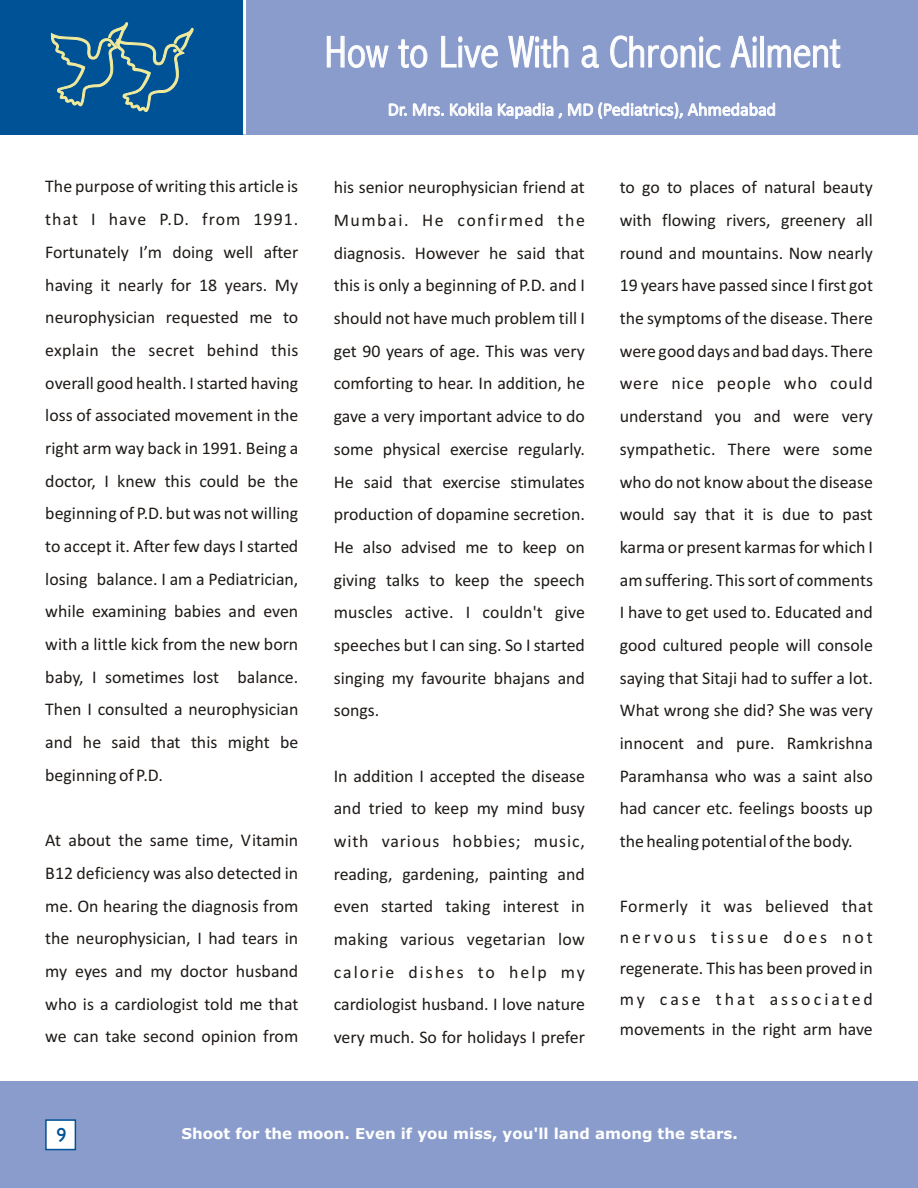
<style>
.page{position:relative;width:918px;height:1188px;background:#fff}
.page>*{position:absolute;margin:0;border:0;box-sizing:border-box;transform-origin:0 0}
.t1{font:300 45px "Abadi MT Condensed";color:#fff}
.t2{font:21px "Chantilly";color:#005296}
.t3{font:18px "Calibri";color:#fff}
.t4{font:17.85px/32.7px "Calibri";color:#1f1a17;text-align:justify}
.t5{font:700 15px "Verdana";color:#fff}
</style>
<div class="page">
<div style="left:245px;top:0;width:673px;height:135px;background:#8a9ccc"></div>
<div style="left:0;top:0;width:245px;height:135px;background:#005296"></div>
<hr style="left:243px;top:0;width:3px;height:135px;background:#fff">
<div style="left:0;top:1082px;width:918px;height:106px;background:#8a9ccc"></div>
<div style="left:45px;top:1119px;width:31px;height:31px;background:#fff;border:2px solid #005296"></div>
<svg style="left:51px;top:22px;width:142px;height:90px"></svg>
<p class="t4" style="left:45px;top:172px;width:255px">The purpose of writing this article is that I have P.D. from 1991.<br>Fortunately I’m doing well after having it nearly for 18 years. My neurophysician requested me to explain the secret behind this overall good health. I started having loss of associated movement in the right arm way back in 1991. Being a doctor, I knew this could be the beginning of P.D. but was not willing to accept it. After few days I started losing balance. I am a Pediatrician, while examining babies and even with a little kick from the new born baby, I sometimes lost balance.<br>Then I consulted a neurophysician and he said that this might be beginning of P.D.</p>
<p class="t4" style="left:45px;top:825px;width:255px">At about the same time, Vitamin B12 deficiency was also detected in me. On hearing the diagnosis from the neurophysician, I had tears in my eyes and my doctor husband who is a cardiologist told me that we can take second opinion from</p>
<h1 class="t1" style="left:324px;top:36px;width:518px">How to Live With a Chronic Ailment</h1>
<p class="t3" style="left:388px;top:102px;width:390px">Dr. Mrs. Kokila Kapadia , MD (Pediatrics), Ahmedabad</p>
<p class="t4" style="left:334px;top:173px;width:253px">his senior neurophysician friend at Mumbai. He confirmed the diagnosis. However he said that this is only a beginning of P.D. and I should not have much problem till I get 90 years of age. This was very comforting to hear. In addition, he gave a very important advice to do some physical exercise regularly.<br>He said that exercise stimulates production of dopamine secretion.<br>He also advised me to keep on giving talks to keep the speech muscles active. I couldn't give speeches but I can sing. So I started singing my favourite bhajans and songs.</p>
<p class="t4" style="left:334px;top:761px;width:253px">In addition I accepted the disease and tried to keep my mind busy with various hobbies; music, reading, gardening, painting and even started taking interest in making various vegetarian low calorie dishes to help my cardiologist husband. I love nature very much. So for holidays I prefer</p>
<p class="t4" style="left:620px;top:173px;width:255px">to go to places of natural beauty with flowing rivers, greenery all round and mountains. Now nearly 19 years have passed since I first got the symptoms of the disease. There were good days and bad days. There were nice people who could understand you and were very sympathetic. There were some who do not know about the disease would say that it is due to past karma or present karmas for which I am suffering. This sort of comments I have to get used to. Educated and good cultured people will console saying that Sitaji had to suffer a lot.<br>What wrong she did? She was very innocent and pure. Ramkrishna Paramhansa who was a saint also had cancer etc. feelings boosts up the healing potential of the body.</p>
<p class="t4" style="left:620px;top:893px;width:255px;line-height:30.8px">Formerly it was believed that nervous tissue does not regenerate. This has been proved in my case that associated movements in the right arm have</p>
<p class="t2" style="left:56px;top:1123px;width:12px">9</p>
<p class="t5" style="left:182px;top:1128px;width:558px">Shoot for the moon. Even if you miss, you'll land among the stars.</p>
</div>
